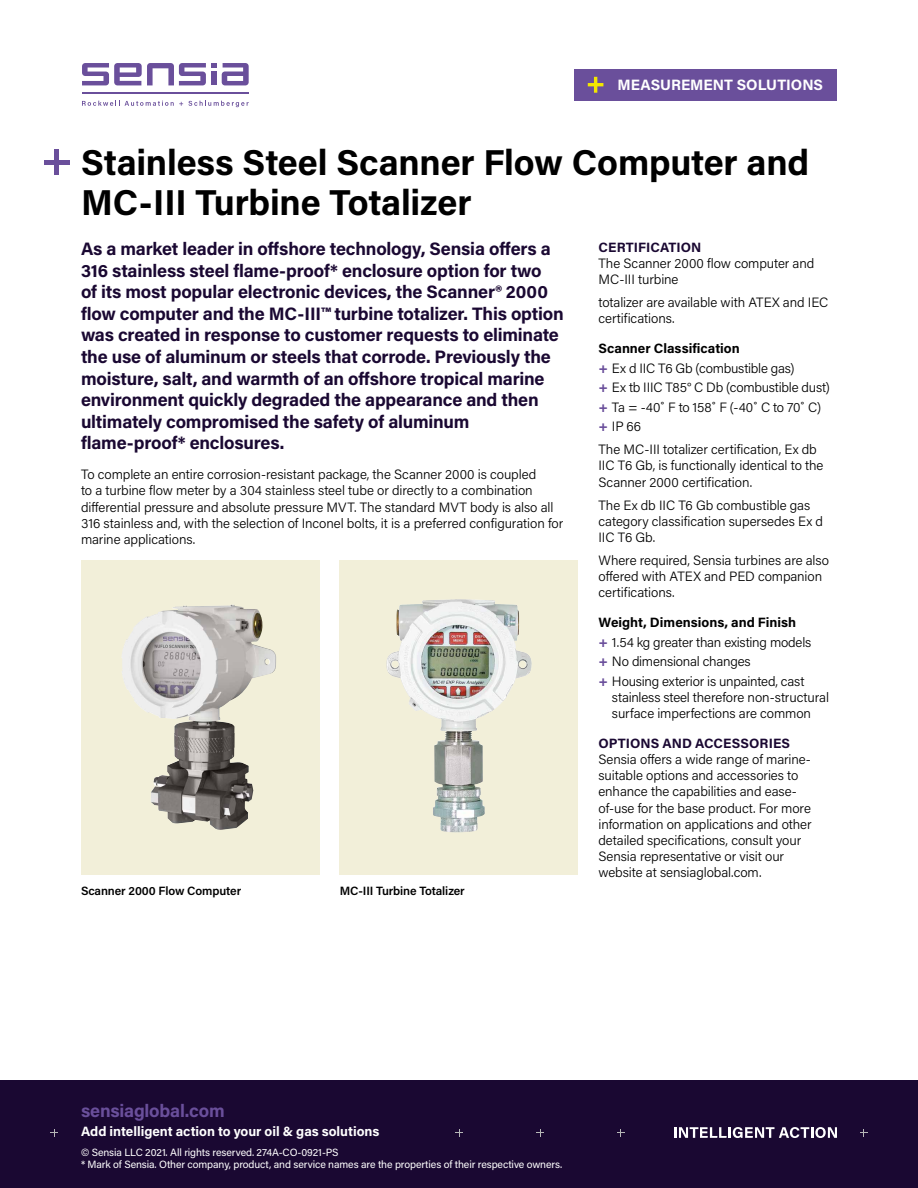
<style>
.page{position:relative;width:918px;height:1188px;background:#fff}
.page>*{position:absolute;margin:0;border:0;box-sizing:border-box;transform-origin:0 0}
.t1{font:700 36px/39.6px "Acumin Pro";letter-spacing:-.005em;color:#000}
.t2{font:700 18px/21.6px "Acumin Pro";letter-spacing:-.01em;color:#1a0832}
.t3{font:700 18px "Acumin Pro";letter-spacing:-.01em;color:#6a4f9b}
.t4{font:700 15px "Acumin Pro";color:#fff}
.t5{font:300 13.5px/16.2px "Acumin Pro";letter-spacing:-.005em;color:#000}
.t6{font:700 13.5px "Acumin Pro";color:#fff}
.t7{font:700 13.5px "Acumin Pro";letter-spacing:.005em;color:#1a0832}
.t8{font:600 12px "Acumin Pro";letter-spacing:-.01em;color:#000}
.t9{font:10.5px/12.6px "Acumin Pro";letter-spacing:-.01em;color:#fff}
.s1{font-weight:700}
.s2{font-weight:700;color:#6a4f9b}
</style>
<div class="page">
<div style="left:0;top:1080px;width:918px;height:108px;background:#1a0832"></div>
<div style="left:81px;top:560px;width:239px;height:315px;background:#f2efd9"></div>
<img style="left:121px;top:605px;width:109px;height:219px">
<div style="left:340px;top:560px;width:238px;height:315px;background:#f2efd9"></div>
<img style="left:386px;top:599px;width:146px;height:234px">
<svg style="left:82px;top:63px;width:167px;height:22px"></svg>
<div style="left:211px;top:71px;width:6px;height:14px;background:#6a4f9b"></div>
<hr style="left:82px;top:93px;width:167px;height:1px;background:#6a4f9b">
<svg style="left:82px;top:101px;width:167px;height:6px"></svg>
<svg style="left:617px;top:1129px;width:8px;height:7px"></svg>
<svg style="left:536px;top:1129px;width:8px;height:7px"></svg>
<svg style="left:455px;top:1129px;width:8px;height:7px"></svg>
<svg style="left:50px;top:1129px;width:8px;height:7px"></svg>
<svg style="left:860px;top:1129px;width:8px;height:7px"></svg>
<svg style="left:674px;top:1127px;width:163px;height:11px"></svg>
<hr style="left:55px;top:150px;width:4px;height:25px;background:#6a4f9b">
<div style="left:44px;top:160px;width:26px;height:5px;background:#6a4f9b"></div>
<div style="left:574px;top:69px;width:263px;height:32px;background:#6a4f9b"></div>
<svg style="left:588px;top:77px;width:15px;height:16px"></svg>
<p class="t4" style="left:617px;top:74px;width:207px">MEASUREMENT SOLUTIONS</p>
<p class="t4" style="left:668px;top:74px;width:157px">PRODUCT OVERVIEW</p>
<h1 class="t1" style="left:81px;top:141px;width:730px">Stainless Steel Scanner Flow Computer and<br>MC-III Turbine Totalizer</h1>
<p class="t2" style="left:81px;top:237px;width:484px">As a market leader in offshore technology, Sensia offers a 316 stainless steel flame-proof* enclosure option for two<br>of its most popular electronic devices, the Scanner® 2000 flow computer and the MC-III™ turbine totalizer. This option was created in response to customer requests to eliminate the use of aluminum or steels that corrode. Previously the moisture, salt, and warmth of an offshore tropical marine environment quickly degraded the appearance and then ultimately compromised the safety of aluminum flame-proof* enclosures.</p>
<p class="t5" style="left:81px;top:466px;width:484px">To complete an entire corrosion-resistant package, the Scanner 2000 is coupled<br>to a turbine flow meter by a 304 stainless steel tube or directly to a combination differential pressure and absolute pressure MVT. The standard MVT body is also all 316 stainless and, with the selection of Inconel bolts, it is a preferred configuration for marine applications.</p>
<p class="t8" style="left:81px;top:882px;width:162px">Scanner 2000 Flow Computer</p>
<p class="t8" style="left:340px;top:882px;width:127px">MC-III Turbine Totalizer</p>
<p class="t7" style="left:598px;top:238px;width:104px">CERTIFICATION</p>
<p class="t5" style="left:598px;top:255px;width:217px">The Scanner 2000 flow computer and<br>MC-III turbine</p>
<p class="t5" style="left:598px;top:294px;width:231px">totalizer are available with ATEX and IEC certifications.</p>
<p class="t5" style="left:598px;top:338px;width:233px;line-height:19.6px"><span class="s1">Scanner Classification<br></span><span class="s2">+</span> Ex d IIC T6 Gb (combustible gas)<br><span class="s2">+</span> Ex tb IIIC T85° C Db (combustible dust) <span class="s2">+</span> Ta = -40˚ F to 158˚ F (-40˚ C to 70˚ C) <span class="s2">+</span> IP 66</p>
<p class="t5" style="left:598px;top:441px;width:227px">The MC-III totalizer certification, Ex db<br>IIC T6 Gb, is functionally identical to the<br>Scanner 2000 certification.</p>
<p class="t5" style="left:598px;top:496px;width:226px">The Ex db IIC T6 Gb combustible gas category classification supersedes Ex d<br>IIC T6 Gb.</p>
<p class="t5" style="left:598px;top:552px;width:232px">Where required, Sensia turbines are also offered with ATEX and PED companion certifications.</p>
<p class="t5" style="left:598px;top:612px;width:214px;line-height:19.5px"><span class="s1">Weight, Dimensions, and Finish<br></span><span class="s2">+</span> 1.54 kg greater than existing models <span class="s2">+</span> No dimensional changes<br><span class="s2">+</span> Housing exterior is unpainted, cast</p>
<p class="t5" style="left:612px;top:689px;width:219px">stainless steel therefore non-structural surface imperfections are common</p>
<p class="t7" style="left:598px;top:734px;width:193px">OPTIONS AND ACCESSORIES</p>
<p class="t5" style="left:598px;top:751px;width:215px">Sensia offers a wide range of marine&shy;suitable options and accessories to enhance the capabilities and ease&shy;of-use for the base product. For more information on applications and other detailed specifications, consult your Sensia representative or visit our website at sensiaglobal.com.</p>
<h2 class="t3" style="left:81px;top:1098px;width:145px">sensiaglobal.com</h2>
<p class="t6" style="left:81px;top:1122px;width:300px">Add intelligent action to your oil &amp; gas solutions</p>
<p class="t9" style="left:81px;top:1145px;width:483px">© Sensia LLC 2021. All rights reserved. 274A-CO-0921-PS<br>* Mark of Sensia. Other company, product, and service names are the properties of their respective owners.</p>
</div>
